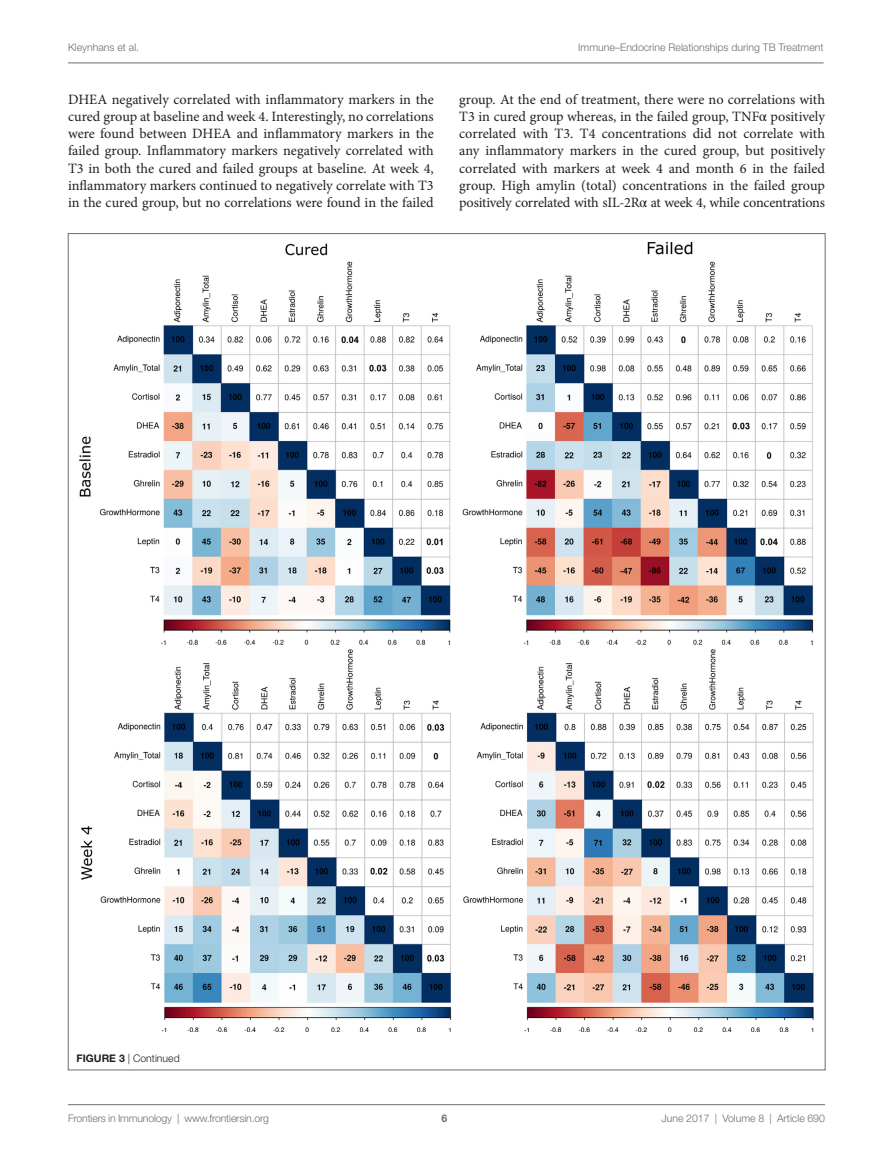
<style>
.page{position:relative;width:893px;height:1170px;background:#fff}
.page>*{position:absolute;margin:0;border:0;box-sizing:border-box;transform-origin:0 0}
.t1{font:14.25px/17.2px "Minion Pro";letter-spacing:-.01em;color:#231f20;text-align:justify}
.t2{font:300 10.5px "Helvetica Neue LT Std";color:#6c6d70}
.t3{font:300 10.5px "Helvetica Neue LT Std";color:#231f20}
.t4{font:700 10.5px "Helvetica Neue LT Std";color:#6c6d70}
.s1{font-family:"STIX General"}
.s2{font-weight:700}
</style>
<div class="page">
<img style="left:79px;top:242px;width:735px;height:789px">
<hr style="left:68px;top:63px;width:756px;height:1px;background:#6c6d70">
<hr style="left:68px;top:1104px;width:757px;height:1px;background:#6c6d70">
<p class="t2" style="left:68px;top:41px;width:73px">Kleynhans et al.</p>
<p class="t2" style="left:578px;top:41px;width:247px">Immune–Endocrine Relationships during TB Treatment</p>
<p class="t1" style="left:68px;top:90px;width:367px">DHEA negatively correlated with inflammatory markers in the cured group at baseline and week 4. Interestingly, no correlations were found between DHEA and inflammatory markers in the failed group. Inflammatory markers negatively correlated with T3 in both the cured and failed groups at baseline. At week 4, inflammatory markers continued to negatively correlate with T3 in the cured group, but no correlations were found in the failed</p>
<p class="t1" style="left:459px;top:90px;width:367px">group. At the end of treatment, there were no correlations with T3 in cured group whereas, in the failed group, TNF<span class="s1">α</span> positively correlated with T3. T4 concentrations did not correlate with any inflammatory markers in the cured group, but positively correlated with markers at week 4 and month 6 in the failed group. High amylin (total) concentrations in the failed group positively correlated with sIL-2R<span class="s1">α</span> at week 4, while concentrations</p>
<p class="t3" style="left:77px;top:1051px;width:105px"><span class="s2">FIGURE 3</span> | Continued</p>
<p class="t2" style="left:68px;top:1111px;width:203px">Frontiers in Immunology | www.frontiersin.org</p>
<p class="t2" style="left:662px;top:1111px;width:165px">June 2017 | Volume 8 | Article 690</p>
<p class="t4" style="left:441px;top:1111px;width:7px">6</p>
</div>
